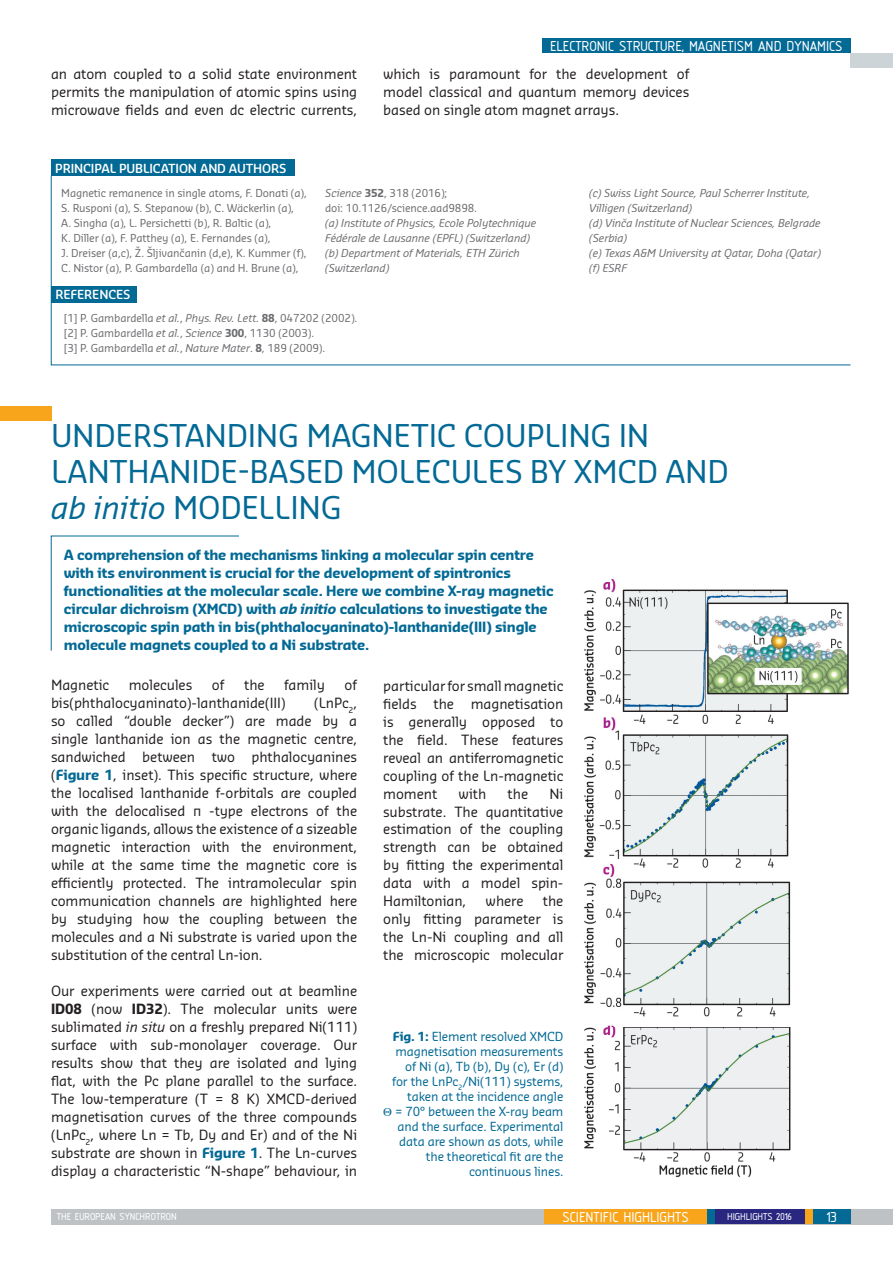
<style>
.page{position:relative;width:893px;height:1263px;background:#fff}
.page>*{position:absolute;margin:0;border:0;box-sizing:border-box;transform-origin:0 0}
.t1{font:30px/36px "Sansa Pro";letter-spacing:-.01em;color:#036995}
.t2{font:15px "Isonorm MN";color:#fff}
.t3{font:13.5px/18px "Sansa Pro";letter-spacing:-.005em;color:#231f20;text-align:justify}
.t4{font:700 13.5px/18px "Sansa Pro";letter-spacing:-.01em;color:#036995}
.t5{font:12px/15px "Sansa Pro";letter-spacing:-.01em;color:#036995;text-align:right}
.t6{font:600 12px "Sansa Pro";letter-spacing:-.01em;color:#fff}
.t7{font:10.5px/15px "Sansa Pro";letter-spacing:-.01em;color:#6c6d70}
.t8{font:italic 10.5px/15px "Sansa Pro";letter-spacing:-.01em;color:#6c6d70}
.t9{font:10.5px "Isonorm MN";color:#fff}
.s1{font-style:italic}
.s2{font-weight:700}
.s3{font-weight:700;color:#036995}
</style>
<div class="page">
<div style="left:850px;top:53px;width:43px;height:15px;background:#cdd4d7"></div>
<div style="left:542px;top:38px;width:308px;height:15px;background:#036995"></div>
<svg style="left:51px;top:176px;width:800px;height:189px"></svg>
<div style="left:51px;top:160px;width:244px;height:16px;background:#036995"></div>
<div style="left:51px;top:286px;width:85px;height:16px;background:#036995"></div>
<div style="left:51px;top:1209px;width:842px;height:15px;background:#bfc2c5"></div>
<div style="left:812px;top:1209px;width:38px;height:15px;background:#036995"></div>
<div style="left:714px;top:1209px;width:91px;height:15px;background:#292780"></div>
<div style="left:544px;top:1209px;width:163px;height:15px;background:#f9a51b"></div>
<div style="left:805px;top:1209px;width:7px;height:15px;background:#f9a51b"></div>
<div style="left:0;top:406px;width:51px;height:15px;background:#f9a51b"></div>
<div style="left:707px;top:1209px;width:8px;height:15px;background:#036995"></div>
<img style="left:584px;top:579px;width:265px;height:599px">
<svg style="left:51px;top:536px;width:188px;height:115px"></svg>
<p class="t3" style="left:51px;top:65px;width:308px">an atom coupled to a solid state environment permits the manipulation of atomic spins using microwave fields and even dc electric currents,</p>
<p class="t6" style="left:55px;top:160px;width:233px">PRINCIPAL PUBLICATION AND AUTHORS</p>
<p class="t2" style="left:550px;top:38px;width:294px">ELECTRONIC STRUCTURE, MAGNETISM AND DYNAMICS</p>
<p class="t3" style="left:383px;top:65px;width:308px">which is paramount for the development of model classical and quantum memory devices based on single atom magnet arrays.</p>
<p class="t7" style="left:61px;top:185px;width:247px">Magnetic remanence in single atoms, F. Donati (a), S. Rusponi (a), S. Stepanow (b), C. Wäckerlin (a),<br>A. Singha (a), L. Persichetti (b), R. Baltic (a),<br>K. Diller (a), F. Patthey (a), E. Fernandes (a),<br>J. Dreiser (a,c), Ž. Šljivančanin (d,e), K. Kummer (f), C. Nistor (a), P. Gambardella (a) and H. Brune (a),</p>
<p class="t7" style="left:325px;top:185px;width:153px"><span class="s1">Science</span> <span class="s2">352</span>, 318 (2016);<br>doi: 10.1126/science.aad9898.</p>
<p class="t8" style="left:325px;top:215px;width:213px">(a) Institute of Physics, Ecole Polytechnique Fédérale de Lausanne (EPFL) (Switzerland) (b) Department of Materials, ETH Zürich (Switzerland)</p>
<p class="t6" style="left:55px;top:286px;width:77px">REFERENCES</p>
<p class="t7" style="left:64px;top:310px;width:295px">[1] P. Gambardella <span class="s1">et al.</span>, <span class="s1">Phys. Rev. Lett.</span> <span class="s2">88</span>, 047202 (2002). [2] P. Gambardella <span class="s1">et al.</span>, <span class="s1">Science</span> <span class="s2">300</span>, 1130 (2003).<br>[3] P. Gambardella <span class="s1">et al.</span>, <span class="s1">Nature Mater</span>. <span class="s2">8</span>, 189 (2009).</p>
<p class="t8" style="left:589px;top:185px;width:233px">(c) Swiss Light Source, Paul Scherrer Institute,<br>Villigen (Switzerland)<br>(d) Vinča Institute of Nuclear Sciences, Belgrade (Serbia)<br>(e) Texas A&amp;M University at Qatar, Doha (Qatar) (f) ESRF</p>
<h1 class="t1" style="left:51px;top:418px;width:679px">UNDERSTANDING MAGNETIC COUPLING IN<br>LANTHANIDE-BASED MOLECULES BY XMCD AND <span class="s1">ab initio</span> MODELLING</h1>
<p class="t4" style="left:64px;top:545px;width:491px">A comprehension of the mechanisms linking a molecular spin centre with its environment is crucial for the development of spintronics functionalities at the molecular scale. Here we combine X-ray magnetic circular dichroism (XMCD) with <span class="s1">ab initio</span> calculations to investigate the microscopic spin path in bis(phthalocyaninato)-lanthanide(III) single molecule magnets coupled to a Ni substrate.</p>
<p class="t3" style="left:51px;top:676px;width:60px">Magnetic</p>
<p class="t3" style="left:129px;top:676px;width:65px">molecules</p>
<p class="t3" style="left:212px;top:676px;width:14px">of</p>
<p class="t3" style="left:244px;top:676px;width:22px">the</p>
<p class="t3" style="left:284px;top:676px;width:42px">family</p>
<p class="t3" style="left:345px;top:676px;width:14px">of</p>
<p class="t3" style="left:51px;top:694px;width:236px">bis(phthalocyaninato)-lanthanide(III)</p>
<p class="t3" style="left:383px;top:676px;width:182px">particular for small magnetic fields the magnetisation is generally opposed to the field. These features reveal an antiferromagnetic coupling of the Ln-magnetic moment</p>
<p class="t3" style="left:51px;top:694px;width:308px;text-indent:263px">(LnPc<sub>2</sub>, so called “double decker”) are made by a single lanthanide ion as the magnetic centre, sandwiched between two phthalocyanines (<span class="s3">Figure 1</span>, inset). This specific structure, where the localised lanthanide f-orbitals are coupled with the delocalised π -type electrons of the organic ligands, allows the existence of a sizeable magnetic interaction with the environment, while at the same time the magnetic core is efficiently protected. The intramolecular spin communication channels are highlighted here by studying how the coupling between the molecules and a Ni substrate is varied upon the substitution of the central Ln-ion.</p>
<p class="t3" style="left:51px;top:982px;width:308px">Our experiments were carried out at beamline <span class="s2">ID08</span> (now <span class="s2">ID32</span>). The molecular units were sublimated <span class="s1">in situ</span> on a freshly prepared Ni(111) surface with sub-monolayer coverage. Our results show that they are isolated and lying flat, with the Pc plane parallel to the surface.<br>The low-temperature (T = 8 K) XMCD-derived magnetisation curves of the three compounds (LnPc<sub>2</sub>, where Ln = Tb, Dy and Er) and of the Ni substrate are shown in <span class="s3">Figure 1</span>. The Ln-curves display a characteristic “N-shape” behaviour, in</p>
<p class="t9" style="left:57px;top:1211px;width:122px">THE EUROPEAN SYNCHROTRON</p>
<p class="t2" style="left:563px;top:1208px;width:128px">SCIENTIFIC HIGHLIGHTS</p>
<p class="t9" style="left:727px;top:1211px;width:66px">HIGHLIGHTS 2016</p>
<p class="t2" style="left:826px;top:1208px;width:12px">13</p>
<p class="t3" style="left:383px;top:784px;width:182px;text-indent:166px">Ni substrate. The quantitative estimation of the coupling strength can be obtained by fitting the experimental data with a model spin-Hamiltonian,</p>
<p class="t3" style="left:459px;top:784px;width:29px">with</p>
<p class="t3" style="left:508px;top:784px;width:22px">the</p>
<p class="t3" style="left:383px;top:892px;width:182px;text-indent:160px">the only fitting parameter is the Ln-Ni coupling and all the microscopic molecular</p>
<p class="t3" style="left:486px;top:892px;width:39px">where</p>
<p class="t5" style="left:392px;top:1029px;width:173px"><span class="s2">Fig. 1:</span> Element resolved XMCD magnetisation measurements of Ni (a), Tb (b), Dy (c), Er (d) for the LnPc<sub>2</sub>/Ni(111) systems, taken at the incidence angle<br>= 70° between the X-ray beam and the surface. Experimental data are shown as dots, while the theoretical fit are the continuous lines.</p>
</div>
